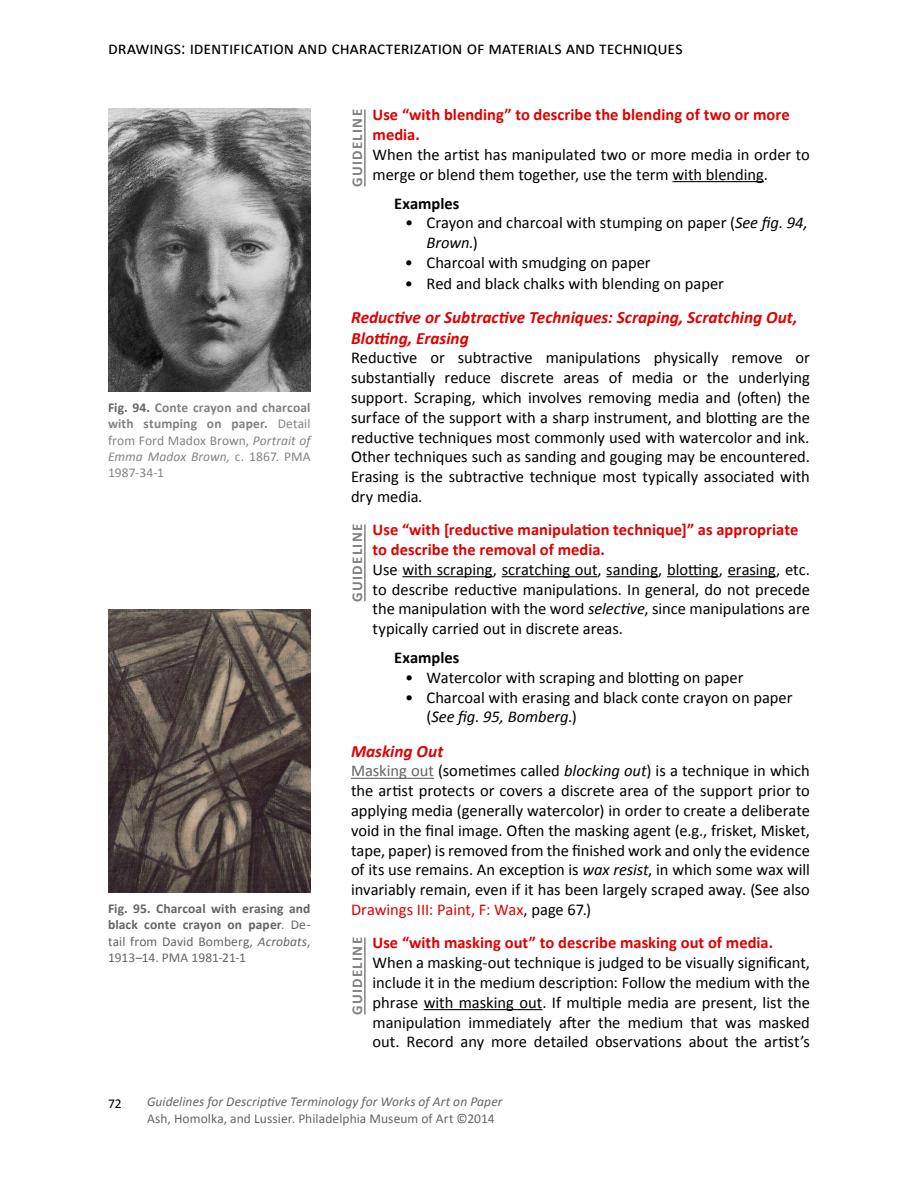
<style>
.page{position:relative;width:918px;height:1188px;background:#fff}
.page>*{position:absolute;margin:0;border:0;box-sizing:border-box;transform-origin:0 0}
.t1{font:18px "Calibri";letter-spacing:-.005em;color:#000}
.t2{font:italic 700 17.25px/20.7px "Calibri";color:#e00000}
.t3{font:16.5px/19.8px "Calibri";letter-spacing:-.005em;color:#000}
.t4{font:700 16.5px "Calibri";color:#000}
.t5{font:700 15px "Calibri";letter-spacing:.085em;color:#818181}
.t6{font:13.5px/16.2px "Calibri";letter-spacing:.005em;color:#828282;text-align:justify}
.t7{font:700 13.5px/16.2px "Calibri";letter-spacing:.01em;color:#636466;text-align:justify}
.t8{font:italic 13.5px "Calibri";letter-spacing:.005em;color:#636466}
.t9{font:13.5px "Calibri";letter-spacing:.005em;color:#636466}
.t10{font:13.5px "Calibri";color:#000}
.s1{font-weight:700;color:#636466}
.s2{font-weight:700}
.s3{font-style:italic}
.s4{font-weight:400}
.s5{font-weight:400;font-style:italic}
.s6{font-weight:700;color:#e00000}
.s7{color:#636466}
.s8{color:#e00000}
</style>
<div class="page">
<hr style="left:673px;top:181px;width:91px;height:1px;background:#000">
<hr style="left:402px;top:576px;width:91px;height:1px;background:#000">
<hr style="left:502px;top:576px;width:96px;height:1px;background:#000">
<hr style="left:606px;top:576px;width:52px;height:1px;background:#000">
<hr style="left:667px;top:576px;width:52px;height:1px;background:#000">
<hr style="left:728px;top:576px;width:48px;height:1px;background:#000">
<hr style="left:351px;top:778px;width:83px;height:1px;background:#636466">
<hr style="left:424px;top:1009px;width:118px;height:1px;background:#000">
<img style="left:108px;top:609px;width:202px;height:283px">
<hr style="left:364px;top:524px;width:2px;height:77px;background:#818181">
<hr style="left:364px;top:938px;width:2px;height:76px;background:#818181">
<img style="left:108px;top:108px;width:203px;height:284px">
<hr style="left:364px;top:110px;width:2px;height:76px;background:#818181">
<p class="t1" style="left:108px;top:37px;width:576px">drawings: identification and characterization of materials and techniques</p>
<p class="t6" style="left:108px;top:400px;width:204px"><span class="s1">Fig. 94.</span> <span class="s2">Conte crayon and charcoal with stumping on paper.</span> Detail from Ford Madox Brown, <span class="s3">Portrait of Emma Madox Brown,</span> c. 1867. PMA 1987-34-1</p>
<p class="t7" style="left:108px;top:901px;width:204px">Fig. 95. Charcoal with erasing and black conte crayon on paper<span class="s4">. De&shy;tail from David Bomberg,</span> <span class="s5">Acrobats</span><span class="s4">, 1913–14. PMA 1981-21-1</span></p>
<p class="t3" style="left:373px;top:105px;width:439px"><span class="s6">Use “with blending” to describe the blending of two or more media.<br></span>When the artist has manipulated two or more media in order to merge or blend them together, use the term with blending.</p>
<p class="t4" style="left:394px;top:193px;width:67px">Examples</p>
<p class="t3" style="left:427px;top:213px;width:383px;text-indent:-22px">• Crayon and charcoal with stumping on paper (<span class="s3">See fig. 94,<br>Brown.</span>)</p>
<p class="t3" style="left:405px;top:253px;width:247px">• Charcoal with smudging on paper</p>
<p class="t3" style="left:405px;top:273px;width:321px">• Red and black chalks with blending on paper</p>
<p class="t2" style="left:351px;top:307px;width:448px">Reductive or Subtractive Techniques: Scraping, Scratching Out,<br>Blotting, Erasing</p>
<p class="t3" style="left:351px;top:348px;width:461px;text-align:justify">Reductive or subtractive manipulations physically remove or substantially reduce discrete areas of media or the underlying support. Scraping, which involves removing media and (often) the surface of the support with a sharp instrument, and blotting are the reductive techniques most commonly used with watercolor and ink<span class="s3">.<br></span>Other techniques such as sanding and gouging may be encountered.<br>Erasing is the subtractive technique most typically associated with dry media<span class="s3">.</span></p>
<p class="t3" style="left:373px;top:520px;width:439px"><span class="s6">Use “with [reductive manipulation technique]” as appropriate to describe the removal of media.<br></span>Use with scraping, scratching out, sanding, blotting, erasing, etc. to describe reductive manipulations. In general, do not precede the manipulation with the word <span class="s3">selective</span>, since manipulations are typically carried out in discrete areas.</p>
<p class="t4" style="left:394px;top:647px;width:67px">Examples</p>
<p class="t3" style="left:405px;top:668px;width:340px">• Watercolor with scraping and blotting on paper</p>
<p class="t3" style="left:427px;top:687px;width:367px;text-indent:-22px">• Charcoal with erasing and black conte crayon on paper (<span class="s3">See fig. 95, Bomberg</span>.)</p>
<p class="t2" style="left:351px;top:741px;width:94px">Masking Out</p>
<p class="t3" style="left:351px;top:761px;width:461px;text-align:justify"><span class="s7">Masking out</span> (sometimes called <span class="s3">blocking out</span>) is a technique in which the artist protects or covers a discrete area of the support prior to applying media (generally watercolor) in order to create a deliberate void in the final image. Often the masking agent (e.g., frisket, Misket, tape, paper) is removed from the finished work and only the evidence of its use remains. An exception is <span class="s3">wax resist</span>, in which some wax will invariably remain, even if it has been largely scraped away. (See also <span class="s8">Drawings III: Paint, F: Wax</span>, page 67.)</p>
<p class="t3" style="left:373px;top:933px;width:439px"><span class="s6">Use “with masking out” to describe masking out of media.<br></span>When a masking-out technique is judged to be visually significant, include it in the medium description: Follow the medium with the phrase with masking out. If multiple media are present, list the manipulation immediately after the medium that was masked out. Record any more detailed observations about the artist’s</p>
<p class="t5" style="left:348px;top:187px;width:79px;rotate:-90deg">GUIDELINE</p>
<p class="t5" style="left:348px;top:602px;width:79px;rotate:-90deg">GUIDELINE</p>
<p class="t5" style="left:348px;top:1015px;width:79px;rotate:-90deg">GUIDELINE</p>
<p class="t10" style="left:108px;top:1095px;width:15px">72</p>
<p class="t8" style="left:147px;top:1093px;width:357px">Guidelines for Descriptive Terminology for Works of Art on Paper</p>
<p class="t9" style="left:147px;top:1110px;width:349px">Ash, Homolka, and Lussier. Philadelphia Museum of Art ©2014</p>
</div>
